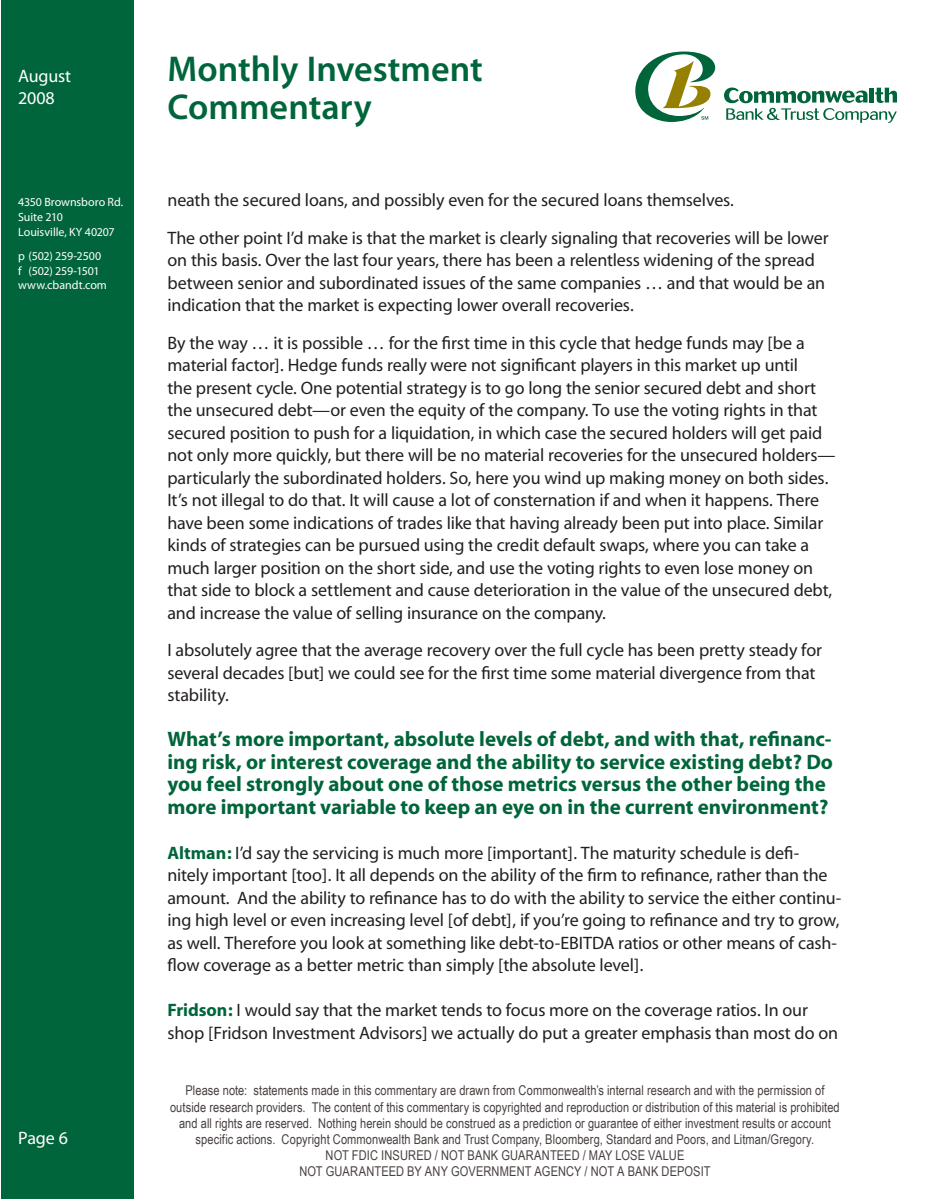
<style>
.page{position:relative;width:929px;height:1199px;background:#fff}
.page>*{position:absolute;margin:0;border:0;box-sizing:border-box;transform-origin:0 0}
.t1{font:600 36px/37.5px "Myriad Pro";color:#00653a}
.t2{font:700 21px/22.5px "Myriad";color:#00653a}
.t3{font:18px/22.5px "Myriad";letter-spacing:-.01em;color:#231f20}
.t4{font:18px/21.6px "Myriad Pro";letter-spacing:-.01em;color:#fff}
.t5{font:18px "Myriad";color:#fff}
.t6{font:13.5px/16.2px "Arial Narrow";letter-spacing:.005em;color:#48403e;text-align:center}
.t7{font:12px/15px "Myriad Pro";letter-spacing:-.005em;color:#fff}
.s1{font-weight:700;color:#00653a}
</style>
<div class="page">
<div style="left:1px;top:0;width:133px;height:1199px;background:#00653a"></div>
<svg style="left:635px;top:52px;width:80px;height:70px"></svg>
<svg style="left:724px;top:88px;width:172px;height:35px"></svg>
<p class="t4" style="left:18px;top:65px;width:55px">August<br>2008</p>
<p class="t7" style="left:18px;top:195px;width:107px">4350 Brownsboro Rd.<br>Suite 210<br>Louisville, KY 40207</p>
<p class="t7" style="left:18px;top:249px;width:90px;line-height:14.4px">p (502) 259-2500 f (502) 259-1501 www.cbandt.com</p>
<p class="t5" style="left:18px;top:1129px;width:51px">Page 6</p>
<h1 class="t1" style="left:167px;top:49px;width:317px">Monthly Investment<br>Commentary</h1>
<p class="t3" style="left:167px;top:182px;width:662px;line-height:37.5px">neath the secured loans, and possibly even for the secured loans themselves.<br>The other point I’d make is that the market is clearly signaling that recoveries will be lower</p>
<p class="t3" style="left:167px;top:249px;width:659px">on this basis. Over the last four years, there has been a relentless widening of the spread between senior and subordinated issues of the same companies … and that would be an indication that the market is expecting lower overall recoveries.</p>
<p class="t3" style="left:167px;top:332px;width:669px">By the way … it is possible … for the first time in this cycle that hedge funds may [be a material factor]. Hedge funds really were not significant players in this market up until<br>the present cycle. One potential strategy is to go long the senior secured debt and short the unsecured debt—or even the equity of the company. To use the voting rights in that secured position to push for a liquidation, in which case the secured holders will get paid not only more quickly, but there will be no material recoveries for the unsecured holders— particularly the subordinated holders. So, here you wind up making money on both sides.<br>It’s not illegal to do that. It will cause a lot of consternation if and when it happens. There have been some indications of trades like that having already been put into place. Similar kinds of strategies can be pursued using the credit default swaps, where you can take a much larger position on the short side, and use the voting rights to even lose money on that side to block a settlement and cause deterioration in the value of the unsecured debt, and increase the value of selling insurance on the company.</p>
<p class="t3" style="left:167px;top:639px;width:656px">I absolutely agree that the average recovery over the full cycle has been pretty steady for several decades [but] we could see for the first time some material divergence from that stability.</p>
<p class="t2" style="left:167px;top:728px;width:667px">What’s more important, absolute levels of debt, and with that, refinanc&shy;ing risk, or interest coverage and the ability to service existing debt? Do you feel strongly about one of those metrics versus the other being the more important variable to keep an eye on in the current environment?</p>
<p class="t3" style="left:167px;top:842px;width:675px"><span class="s1">Altman:</span> I’d say the servicing is much more [important]. The maturity schedule is defi&shy;nitely important [too]. It all depends on the ability of the firm to refinance, rather than the amount. And the ability to refinance has to do with the ability to service the either continu&shy;ing high level or even increasing level [of debt], if you’re going to refinance and try to grow, as well. Therefore you look at something like debt-to-EBITDA ratios or other means of cash&shy;flow coverage as a better metric than simply [the absolute level].</p>
<p class="t3" style="left:167px;top:999px;width:672px"><span class="s1">Fridson:</span> I would say that the market tends to focus more on the coverage ratios. In our shop [Fridson Investment Advisors] we actually do put a greater emphasis than most do on</p>
<p class="t6" style="left:170px;top:1082px;width:671px">Please note: statements made in this commentary are drawn from Commonwealth’s internal research and with the permission of outside research providers. The content of this commentary is copyrighted and reproduction or distribution of this material is prohibited and all rights are reserved. Nothing herein should be construed as a prediction or guarantee of either investment results or account specific actions. Copyright Commonwealth Bank and Trust Company, Bloomberg, Standard and Poors, and Litman/Gregory.<br>NOT FDIC INSURED / NOT BANK GUARANTEED / MAY LOSE VALUE<br>NOT GUARANTEED BY ANY GOVERNMENT AGENCY / NOT A BANK DEPOSIT</p>
</div>
